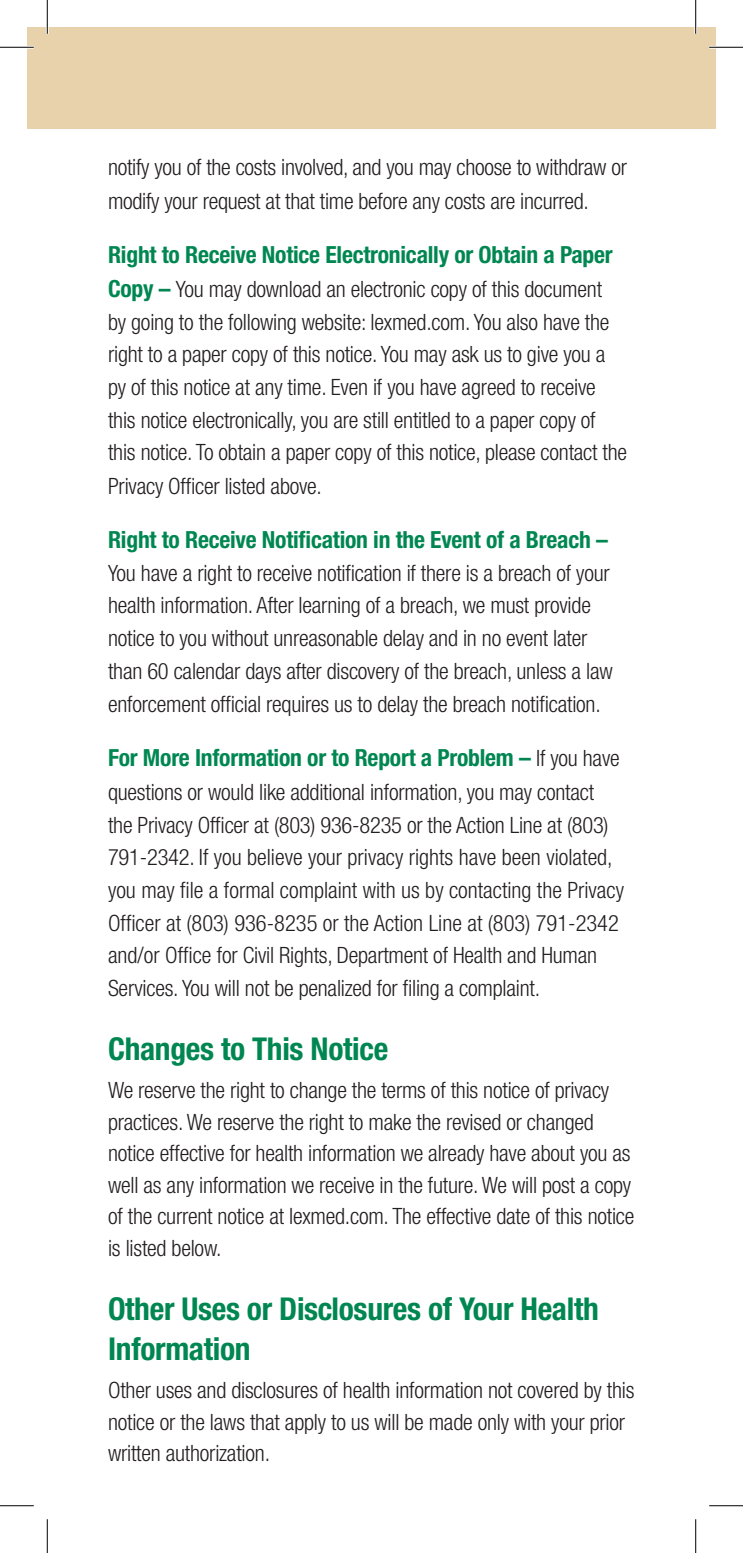
<style>
.page{position:relative;width:743px;height:1553px;background:#fff}
.page>*{position:absolute;margin:0;border:0;box-sizing:border-box;transform-origin:0 0}
.t1{font:700 condensed 31.5px/40.5px "Helvetica Neue";letter-spacing:-.01em;color:#008751}
.t2{font:700 condensed 23.62px "Helvetica Neue";letter-spacing:-.01em;color:#008751}
.t3{font:300 condensed 22.5px/32.9px "Helvetica Neue";letter-spacing:-.01em;color:#231f20}
.s1{font-weight:700;font-size:23.62px;color:#008751}
.s2{font-weight:300;font-size:22.5px;color:#231f20}
</style>
<div class="page">
<div style="left:27px;top:27px;width:20px;height:101px;background:#e7d2ac"></div>
<div style="left:47px;top:27px;width:669px;height:101px;background:#e7d2ac"></div>
<hr style="left:0;top:46px;width:34px;height:3px;background:#fff">
<hr style="left:709px;top:46px;width:33px;height:3px;background:#fff">
<hr style="left:46px;top:0;width:3px;height:34px;background:#fff">
<hr style="left:694px;top:0;width:3px;height:34px;background:#fff">
<hr style="left:0;top:47px;width:34px;height:1px;background:#000">
<hr style="left:709px;top:47px;width:33px;height:1px;background:#000">
<hr style="left:0;top:1505px;width:34px;height:1px;background:#000">
<hr style="left:709px;top:1505px;width:33px;height:1px;background:#000">
<hr style="left:47px;top:0;width:1px;height:34px;background:#000">
<hr style="left:47px;top:1519px;width:1px;height:33px;background:#000">
<hr style="left:695px;top:0;width:1px;height:34px;background:#000">
<hr style="left:695px;top:1519px;width:1px;height:33px;background:#000">
<p class="t3" style="left:108px;top:150px;width:520px;line-height:33.8px">notify you of the costs involved, and you may choose to withdraw or modify your request at that time before any costs are incurred.</p>
<p class="t2" style="left:108px;top:240px;width:506px">Right to Receive Notice Electronically or Obtain a Paper</p>
<p class="t3" style="left:108px;top:272px;width:520px"><span class="s1">Copy –</span> You may download an electronic copy of this document<br>by going to the following website: lexmed.com. You also have the right to a paper copy of this notice. You may ask us to give you a py of this notice at any time. Even if you have agreed to receive this notice electronically, you are still entitled to a paper copy of this notice. To obtain a paper copy of this notice, please contact the Privacy Officer listed above.</p>
<p class="t2" style="left:108px;top:525px;width:501px">Right to Receive Notification in the Event of a Breach –</p>
<p class="t3" style="left:108px;top:556px;width:506px">You have a right to receive notification if there is a breach of your health information. After learning of a breach, we must provide notice to you without unreasonable delay and in no event later than 60 calendar days after discovery of the breach, unless a law enforcement official requires us to delay the breach notification.</p>
<p class="t2" style="left:108px;top:743px;width:513px">For More Information or to Report a Problem – <span class="s2">If you have</span></p>
<p class="t3" style="left:108px;top:775px;width:517px">questions or would like additional information, you may contact the Privacy Officer at (803) 936-8235 or the Action Line at (803)<br>791-2342. If you believe your privacy rights have been violated, you may file a formal complaint with us by contacting the Privacy Officer at (803) 936-8235 or the Action Line at (803) 791-2342 and/or Office for Civil Rights, Department of Health and Human Services. You will not be penalized for filing a complaint.</p>
<p class="t1" style="left:108px;top:1028px;width:282px">Changes to This Notice</p>
<p class="t3" style="left:108px;top:1074px;width:528px;line-height:31.5px">We reserve the right to change the terms of this notice of privacy practices. We reserve the right to make the revised or changed notice effective for health information we already have about you as well as any information we receive in the future. We will post a copy of the current notice at lexmed.com. The effective date of this notice is listed below.</p>
<p class="t1" style="left:108px;top:1287px;width:492px">Other Uses or Disclosures of Your Health<br>Information</p>
<p class="t3" style="left:108px;top:1374px;width:528px;line-height:31.5px">Other uses and disclosures of health information not covered by this notice or the laws that apply to us will be made only with your prior written authorization.</p>
</div>
